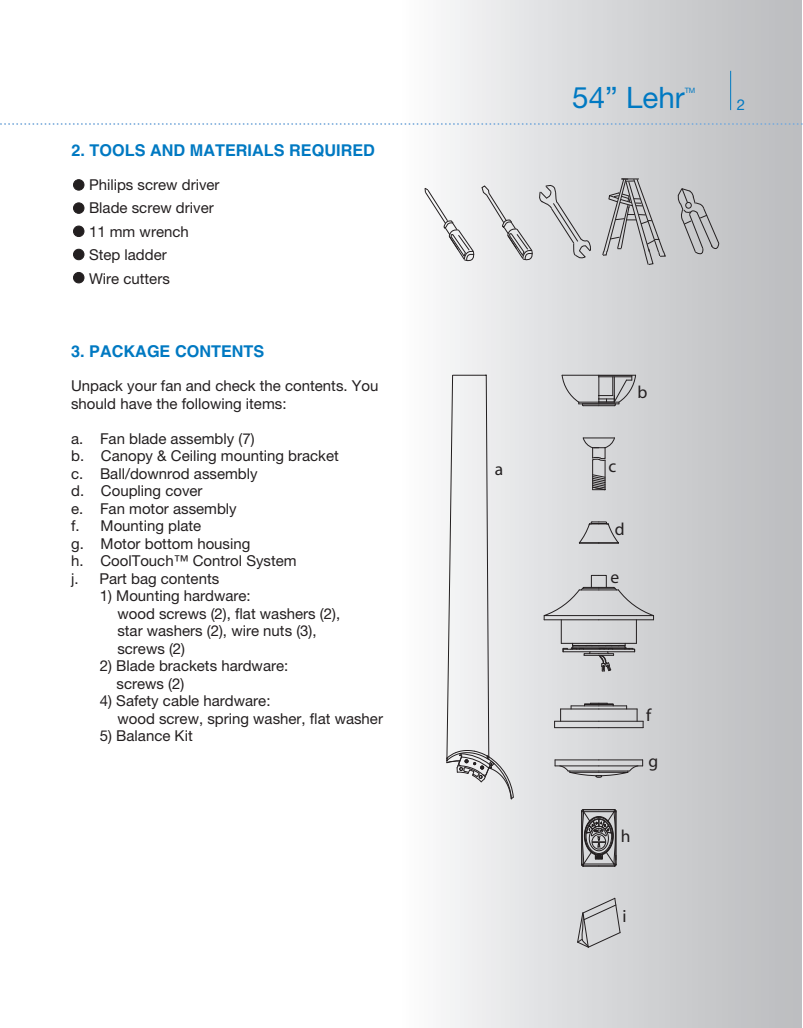
<style>
.page{position:relative;width:803px;height:1028px;background:#fff}
.page>*{position:absolute;margin:0;border:0;box-sizing:border-box;transform-origin:0 0}
.t1{font:29.62px "Helvetica Neue LT Pro";color:#0079c2}
.t2{font:17.5px "Myriad";color:#231f20}
.t3{font:700 16.25px "Helvetica";color:#0079c2}
.t4{font:15px/17.5px "Helvetica Neue LT Pro";color:#231f20}
.t5{font:15px "Helvetica Neue LT Pro";color:#0079c2}
.t6{font:7.38px "Helvetica Neue LT Pro";color:#0079c2}
</style>
<div class="page">
<div style="left:401px;top:0;width:400px;height:1028px;background:linear-gradient(to right,#fafbfb,#b8babc)"></div>
<svg style="left:1px;top:123px;width:801px;height:2px"></svg>
<hr style="left:730px;top:71px;width:1px;height:39px;background:#0079c2">
<div style="left:73px;top:180px;width:11px;height:10px;background:#231f20;border-radius:50%"></div>
<div style="left:73px;top:179px;width:11px;height:11px;border:1px solid #231f20;border-radius:50%"></div>
<div style="left:73px;top:226px;width:11px;height:10px;background:#231f20;border-radius:50%"></div>
<div style="left:73px;top:226px;width:11px;height:11px;border:1px solid #231f20;border-radius:50%"></div>
<div style="left:73px;top:272px;width:11px;height:11px;background:#231f20;border-radius:50%"></div>
<div style="left:73px;top:272px;width:11px;height:11px;border:1px solid #231f20;border-radius:50%"></div>
<div style="left:73px;top:203px;width:11px;height:10px;background:#231f20;border-radius:50%"></div>
<div style="left:73px;top:202px;width:11px;height:12px;border:1px solid #231f20;border-radius:50%"></div>
<div style="left:73px;top:249px;width:11px;height:11px;background:#231f20;border-radius:50%"></div>
<div style="left:73px;top:249px;width:11px;height:11px;border:1px solid #231f20;border-radius:50%"></div>
<svg style="left:424px;top:187px;width:51px;height:77px"></svg>
<svg style="left:481px;top:183px;width:110px;height:80px;background:#d6d6d8"></svg>
<svg style="left:677px;top:187px;width:43px;height:71px;background:#b8b8ba"></svg>
<svg style="left:601px;top:178px;width:65px;height:88px;background:#bababc"></svg>
<svg style="left:576px;top:897px;width:45px;height:51px;background:#c4c4c6"></svg>
<svg style="left:581px;top:808px;width:36px;height:59px;background:#7c7b7c"></svg>
<hr style="left:604px;top:460px;width:1px;height:30px;background:#231f20">
<hr style="left:592px;top:460px;width:1px;height:30px;background:#231f20">
<svg style="left:591px;top:474px;width:15px;height:17px"></svg>
<svg style="left:582px;top:437px;width:33px;height:24px"></svg>
<hr style="left:555px;top:759px;width:44px;height:1px;background:#231f20">
<hr style="left:599px;top:759px;width:43px;height:1px;background:#231f20">
<svg style="left:554px;top:760px;width:89px;height:18px;background:#b4b4b6"></svg>
<hr style="left:599px;top:765px;width:43px;height:1px;background:#231f20">
<hr style="left:554px;top:721px;width:45px;height:1px;background:#231f20">
<hr style="left:554px;top:727px;width:45px;height:1px;background:#231f20">
<svg style="left:554px;top:709px;width:7px;height:18px"></svg>
<hr style="left:560px;top:708px;width:39px;height:1px;background:#231f20">
<hr style="left:599px;top:721px;width:44px;height:1px;background:#231f20">
<hr style="left:599px;top:727px;width:44px;height:1px;background:#231f20">
<svg style="left:636px;top:709px;width:7px;height:18px"></svg>
<svg style="left:570px;top:703px;width:57px;height:6px"></svg>
<hr style="left:599px;top:708px;width:38px;height:1px;background:#231f20">
<svg style="left:578px;top:521px;width:41px;height:23px"></svg>
<svg style="left:561px;top:374px;width:75px;height:33px;background:#b6b6b8"></svg>
<svg style="left:538px;top:574px;width:116px;height:98px;background:#c8c8ca"></svg>
<hr style="left:571px;top:648px;width:55px;height:1px;background:#231f20">
<svg style="left:446px;top:374px;width:68px;height:426px"></svg>
<p class="t3" style="left:71px;top:144px;width:305px">2. TOOLS AND MATERIALS REQUIRED</p>
<p class="t4" style="left:89px;top:174px;width:132px;line-height:23.4px">Philips screw driver<br>Blade screw driver<br>11 mm wrench<br>Step ladder<br>Wire cutters</p>
<p class="t3" style="left:71px;top:345px;width:195px">3. PACKAGE CONTENTS</p>
<p class="t4" style="left:71px;top:378px;width:309px">Unpack your fan and check the contents. You should have the following items:</p>
<p class="t4" style="left:71px;top:431px;width:269px">a. Fan blade assembly (7)<br>b. Canopy &amp; Ceiling mounting bracket c. Ball/downrod assembly<br>d. Coupling cover<br>e. Fan motor assembly<br>f. Mounting plate<br>g. Motor bottom housing<br>h. CoolTouch™ Control System<br>j. Part bag contents</p>
<p class="t4" style="left:117px;top:588px;width:224px;text-indent:-18px">1) Mounting hardware:<br>wood screws (2), flat washers (2), star washers (2), wire nuts (3), screws (2)</p>
<p class="t4" style="left:117px;top:658px;width:173px;text-indent:-17px">2) Blade brackets hardware: screws (2)</p>
<p class="t4" style="left:117px;top:693px;width:267px;text-indent:-18px">4) Safety cable hardware:<br>wood screw, spring washer, flat washer</p>
<p class="t4" style="left:100px;top:728px;width:94px">5) Balance Kit</p>
<h1 class="t1" style="left:572px;top:86px;width:114px">54” Lehr</h1>
<p class="t6" style="left:684px;top:87px;width:12px">TM</p>
<p class="t5" style="left:737px;top:100px;width:10px">2</p>
<p class="t2" style="left:495px;top:462px;width:10px">a</p>
<p class="t2" style="left:637px;top:385px;width:11px">b</p>
<p class="t2" style="left:608px;top:459px;width:9px">c</p>
<p class="t2" style="left:615px;top:522px;width:11px">d</p>
<p class="t2" style="left:610px;top:571px;width:10px">e</p>
<p class="t2" style="left:646px;top:709px;width:7px">f</p>
<p class="t2" style="left:648px;top:754px;width:11px">g</p>
<p class="t2" style="left:621px;top:830px;width:11px">h</p>
<p class="t2" style="left:622px;top:909px;width:6px">i</p>
</div>
